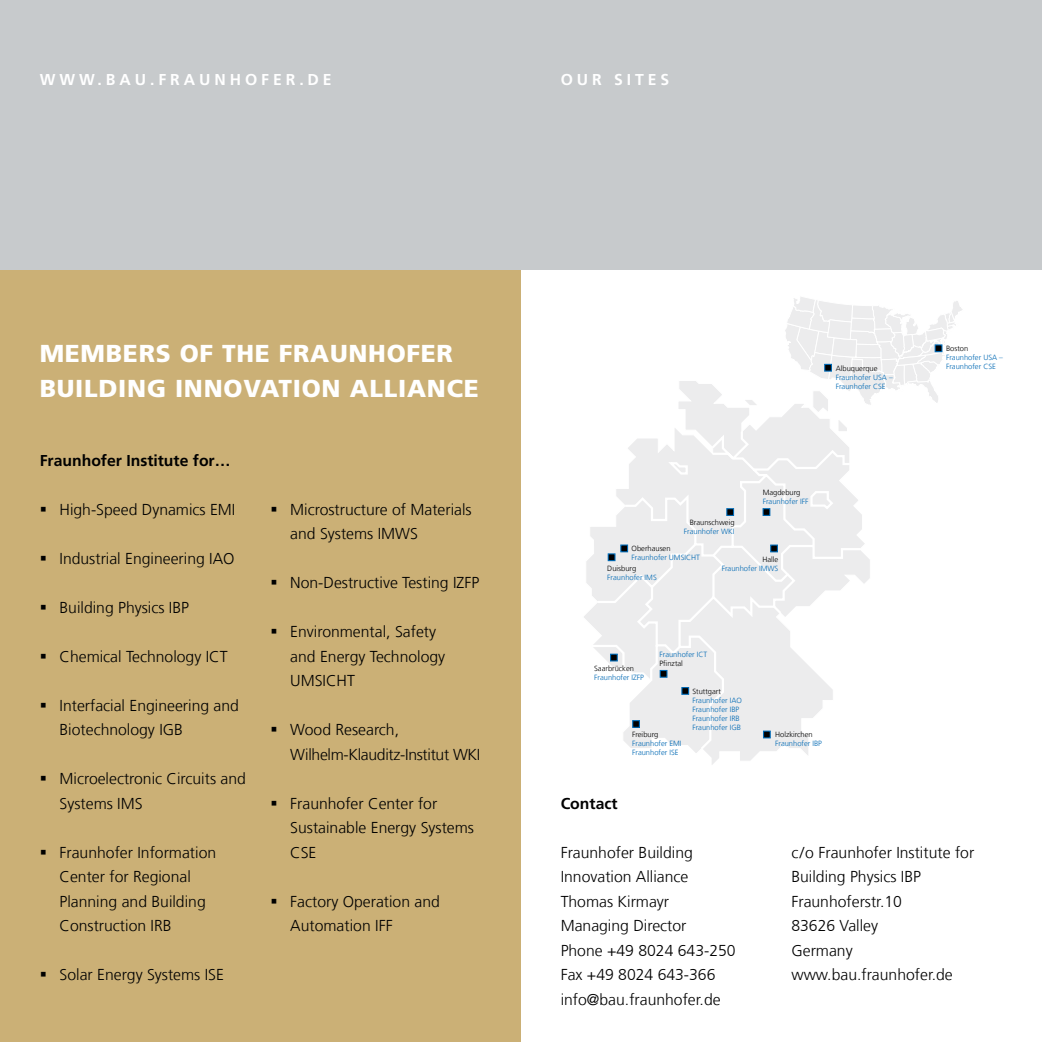
<style>
.page{position:relative;width:1042px;height:1042px;background:#fff}
.page>*{position:absolute;margin:0;border:0;box-sizing:border-box;transform-origin:0 0}
.t1{font:900 24.5px/35px "Frutiger LT Com";letter-spacing:.03em;color:#fff}
.t2{font:300 15.75px/24.5px "Frutiger LT Com";color:#000}
.t3{font:300 15.75px/24.5px "Frutiger LT Com";letter-spacing:-.02em;color:#000}
.t4{font:700 15.75px "Frutiger LT Com";color:#000}
.t5{font:700 15.75px "Frutiger LT Com";letter-spacing:.25em;color:#fff}
.t6{font:300 7.52px/9.1px "Frutiger LT Com";color:#0069b4}
.t7{font:300 7.52px "Frutiger LT Com";color:#000}
</style>
<div class="page">
<div style="left:521px;top:0;width:521px;height:270px;background:#c7cacc"></div>
<svg style="left:785px;top:297px;width:178px;height:106px"></svg>
<svg style="left:584px;top:380px;width:287px;height:385px"></svg>
<svg style="left:589px;top:429px;width:273px;height:323px"></svg>
<div style="left:633px;top:720px;width:6px;height:7px;background:#000"></div>
<div style="left:632px;top:720px;width:8px;height:8px;border:1px solid #0069b4"></div>
<div style="left:610px;top:654px;width:7px;height:7px;background:#000"></div>
<div style="left:610px;top:653px;width:8px;height:8px;border:1px solid #0069b4"></div>
<svg style="left:728px;top:510px;width:4px;height:4px"></svg>
<div style="left:726px;top:508px;width:8px;height:8px;border:1px solid #0069b4"></div>
<div style="left:763px;top:509px;width:7px;height:6px;background:#000"></div>
<div style="left:762px;top:508px;width:8px;height:8px;border:1px solid #0069b4"></div>
<div style="left:621px;top:545px;width:6px;height:7px;background:#000"></div>
<div style="left:620px;top:544px;width:8px;height:8px;border:1px solid #0069b4"></div>
<div style="left:935px;top:345px;width:7px;height:7px;background:#000"></div>
<div style="left:934px;top:344px;width:8px;height:8px;border:1px solid #0069b4"></div>
<div style="left:825px;top:364px;width:6px;height:7px;background:#000"></div>
<div style="left:824px;top:364px;width:8px;height:8px;border:1px solid #0069b4"></div>
<div style="left:608px;top:554px;width:7px;height:6px;background:#000"></div>
<div style="left:608px;top:553px;width:7px;height:8px;border:1px solid #0069b4"></div>
<div style="left:771px;top:545px;width:6px;height:7px;background:#000"></div>
<div style="left:770px;top:544px;width:8px;height:8px;border:1px solid #0069b4"></div>
<div style="left:660px;top:670px;width:7px;height:7px;background:#000"></div>
<div style="left:659px;top:670px;width:8px;height:8px;border:1px solid #0069b4"></div>
<div style="left:682px;top:687px;width:6px;height:7px;background:#000"></div>
<div style="left:681px;top:687px;width:8px;height:8px;border:1px solid #0069b4"></div>
<div style="left:763px;top:731px;width:7px;height:7px;background:#000"></div>
<div style="left:763px;top:730px;width:8px;height:8px;border:1px solid #0069b4"></div>
<div style="left:0;top:246px;width:521px;height:796px;background:#cbb076"></div>
<div style="left:0;top:0;width:521px;height:270px;background:#c7cacc"></div>
<p class="t5" style="left:40px;top:71px;width:293px">WWW.BAU.FRAUNHOFER.DE</p>
<p class="t5" style="left:561px;top:71px;width:110px">OUR SITES</p>
<h1 class="t1" style="left:40px;top:335px;width:440px">MEMBERS OF THE FRAUNHOFER<br>BUILDING INNOVATION ALLIANCE</h1>
<p class="t4" style="left:40px;top:451px;width:192px">Fraunhofer Institute for…</p>
<p class="t2" style="left:40px;top:497px;width:197px">▪ High-Speed Dynamics EMI</p>
<p class="t2" style="left:40px;top:546px;width:196px">▪ Industrial Engineering IAO</p>
<p class="t2" style="left:40px;top:595px;width:151px">▪ Building Physics IBP</p>
<p class="t2" style="left:40px;top:644px;width:189px">▪ Chemical Technology ICT</p>
<p class="t2" style="left:60px;top:693px;width:181px;text-indent:-20px">▪ Interfacial Engineering and<br>Biotechnology IGB</p>
<p class="t2" style="left:60px;top:767px;width:188px;text-indent:-20px">▪ Microelectronic Circuits and<br>Systems IMS</p>
<p class="t2" style="left:60px;top:840px;width:158px;text-indent:-20px">▪ Fraunhofer Information<br>Center for Regional<br>Planning and Building<br>Construction IRB</p>
<p class="t2" style="left:40px;top:963px;width:186px">▪ Solar Energy Systems ISE</p>
<p class="t2" style="left:290px;top:497px;width:183px;text-indent:-20px">▪ Microstructure of Materials and Systems IMWS</p>
<p class="t2" style="left:270px;top:571px;width:210px">▪ Non-Destructive Testing IZFP</p>
<p class="t2" style="left:290px;top:620px;width:156px;text-indent:-20px">▪ Environmental, Safety and Energy Technology<br>UMSICHT</p>
<p class="t3" style="left:290px;top:718px;width:192px;text-indent:-20px">▪ Wood Research,<br>Wilhelm-Klauditz-Institut WKI</p>
<p class="t2" style="left:290px;top:791px;width:185px;text-indent:-20px">▪ Fraunhofer Center for<br>Sustainable Energy Systems<br>CSE</p>
<p class="t2" style="left:290px;top:889px;width:151px;text-indent:-20px">▪ Factory Operation and<br>Automation IFF</p>
<p class="t7" style="left:836px;top:364px;width:43px">Albuquerque</p>
<p class="t6" style="left:836px;top:373px;width:59px">Fraunhofer USA –<br>Fraunhofer CSE</p>
<p class="t7" style="left:690px;top:518px;width:46px">Braunschweig</p>
<p class="t6" style="left:684px;top:527px;width:52px">Fraunhofer WKI</p>
<p class="t7" style="left:763px;top:488px;width:39px">Magdeburg</p>
<p class="t6" style="left:763px;top:496px;width:47px">Fraunhofer IFF</p>
<p class="t7" style="left:631px;top:544px;width:40px">Oberhausen</p>
<p class="t6" style="left:631px;top:553px;width:70px">Fraunhofer UMSICHT</p>
<p class="t7" style="left:607px;top:564px;width:30px">Duisburg</p>
<p class="t6" style="left:607px;top:573px;width:51px">Fraunhofer IMS</p>
<p class="t7" style="left:762px;top:555px;width:17px">Halle</p>
<p class="t6" style="left:722px;top:564px;width:58px">Fraunhofer IMWS</p>
<p class="t6" style="left:659px;top:650px;width:49px">Fraunhofer ICT</p>
<p class="t7" style="left:659px;top:659px;width:25px">Pfinztal</p>
<p class="t7" style="left:692px;top:687px;width:30px">Stuttgart</p>
<p class="t6" style="left:692px;top:696px;width:51px">Fraunhofer IAO<br>Fraunhofer IBP<br>Fraunhofer IRB<br>Fraunhofer IGB</p>
<p class="t7" style="left:594px;top:664px;width:41px">Saarbrücken</p>
<p class="t6" style="left:594px;top:673px;width:51px">Fraunhofer IZFP</p>
<p class="t7" style="left:632px;top:730px;width:28px">Freiburg</p>
<p class="t6" style="left:632px;top:739px;width:51px">Fraunhofer EMI<br>Fraunhofer ISE</p>
<p class="t7" style="left:775px;top:730px;width:39px">Holzkirchen</p>
<p class="t6" style="left:775px;top:739px;width:48px">Fraunhofer IBP</p>
<p class="t7" style="left:946px;top:344px;width:24px">Boston</p>
<p class="t6" style="left:946px;top:353px;width:59px">Fraunhofer USA –<br>Fraunhofer CSE</p>
<p class="t4" style="left:561px;top:794px;width:58px">Contact</p>
<p class="t2" style="left:561px;top:840px;width:176px">Fraunhofer Building<br>Innovation Alliance<br>Thomas Kirmayr<br>Managing Director<br>Phone +49 8024 643-250<br>Fax +49 8024 643-366 info@bau.fraunhofer.de</p>
<p class="t2" style="left:791px;top:840px;width:184px">c/o Fraunhofer Institute for<br>Building Physics IBP<br>Fraunhoferstr.10<br>83626 Valley<br>Germany www.bau.fraunhofer.de</p>
</div>
